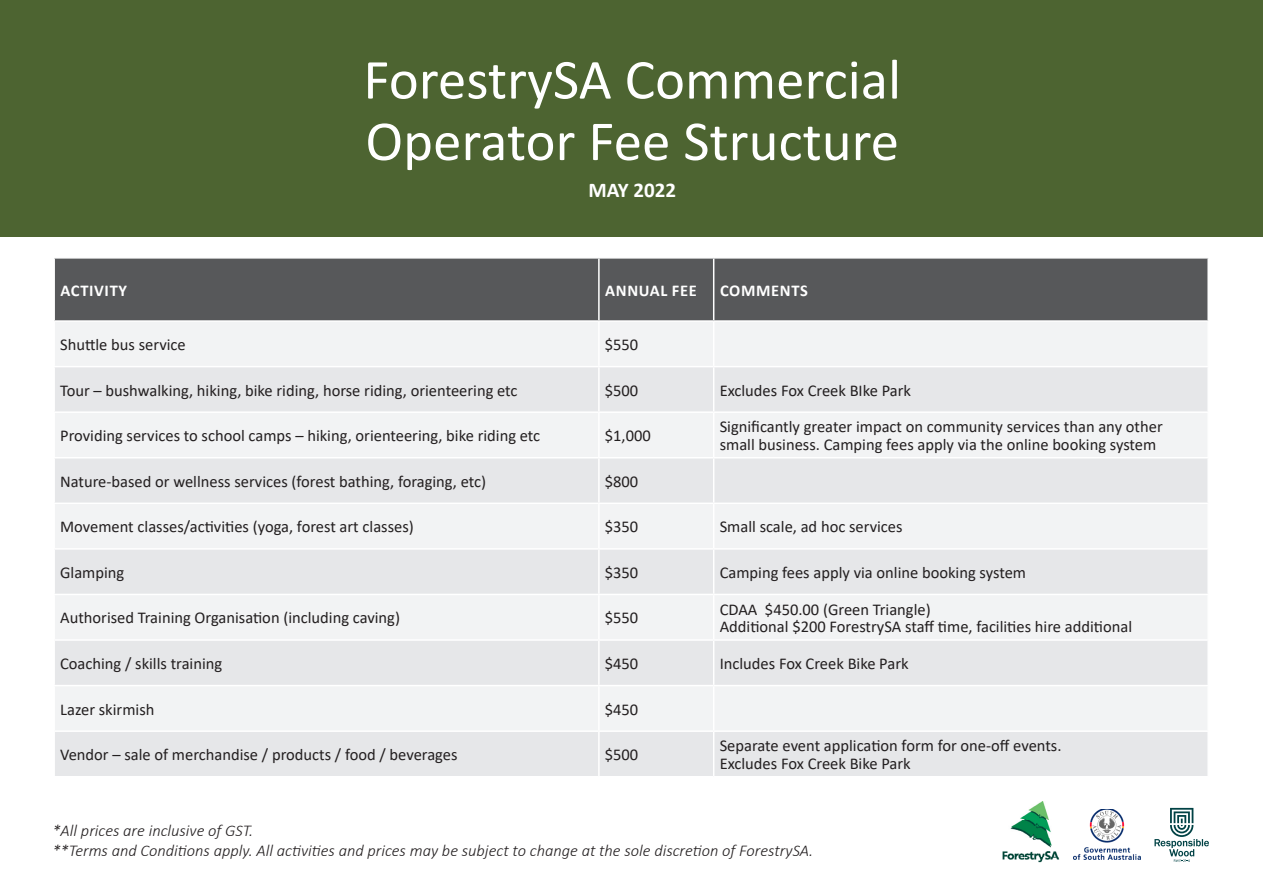
<style>
.page{position:relative;width:1263px;height:893px;background:#fff}
.page>*{position:absolute;margin:0;border:0;box-sizing:border-box;transform-origin:0 0}
.t1{font:57px/61.5px "Calibri";color:#fff}
.t2{font:700 21px "Calibri";color:#fff}
.List_Paragraph{font:16.5px/17.9px "Calibri";color:#231f20}
.t3{font:italic 300 16.5px/19.8px "Calibri";color:#231f20}
.t4{font:700 16.5px "Calibri";letter-spacing:.04em;color:#fff}
</style>
<div class="page">
<div style="left:0;top:0;width:1263px;height:236px;background:#4d6431"></div>
<img style="left:1002px;top:802px;width:58px;height:61px">
<img style="left:1073px;top:809px;width:67px;height:50px">
<svg style="left:1154px;top:808px;width:55px;height:54px"></svg>
<div style="left:55px;top:259px;width:1152px;height:61px;background:#57585a"></div>
<div style="left:55px;top:322px;width:1152px;height:44px;background:#f2f3f4"></div>
<svg style="left:55px;top:367px;width:1152px;height:409px;fill:#e6e7e9"></svg>
<hr style="left:598px;top:259px;width:2px;height:61px;background:#fff">
<hr style="left:713px;top:259px;width:1px;height:61px;background:#fff">
<hr style="left:598px;top:322px;width:2px;height:44px;background:#fff">
<hr style="left:713px;top:322px;width:1px;height:44px;background:#fff">
<hr style="left:598px;top:367px;width:2px;height:44px;background:#fff">
<hr style="left:713px;top:367px;width:1px;height:44px;background:#fff">
<hr style="left:53px;top:411px;width:546px;height:2px;background:#fff">
<hr style="left:599px;top:411px;width:115px;height:2px;background:#fff">
<hr style="left:598px;top:413px;width:2px;height:44px;background:#fff">
<hr style="left:714px;top:411px;width:495px;height:2px;background:#fff">
<hr style="left:713px;top:413px;width:1px;height:44px;background:#fff">
<hr style="left:53px;top:457px;width:546px;height:1px;background:#fff">
<hr style="left:599px;top:457px;width:115px;height:1px;background:#fff">
<hr style="left:598px;top:458px;width:2px;height:45px;background:#fff">
<hr style="left:714px;top:457px;width:495px;height:1px;background:#fff">
<hr style="left:713px;top:458px;width:1px;height:45px;background:#fff">
<hr style="left:53px;top:503px;width:546px;height:1px;background:#fff">
<hr style="left:599px;top:503px;width:115px;height:1px;background:#fff">
<hr style="left:598px;top:504px;width:2px;height:44px;background:#fff">
<hr style="left:714px;top:503px;width:495px;height:1px;background:#fff">
<hr style="left:713px;top:504px;width:1px;height:44px;background:#fff">
<hr style="left:53px;top:548px;width:546px;height:2px;background:#fff">
<hr style="left:599px;top:548px;width:115px;height:2px;background:#fff">
<hr style="left:598px;top:550px;width:2px;height:44px;background:#fff">
<hr style="left:714px;top:548px;width:495px;height:2px;background:#fff">
<hr style="left:713px;top:550px;width:1px;height:44px;background:#fff">
<hr style="left:53px;top:594px;width:546px;height:1px;background:#fff">
<hr style="left:599px;top:594px;width:115px;height:1px;background:#fff">
<hr style="left:598px;top:595px;width:2px;height:44px;background:#fff">
<hr style="left:714px;top:594px;width:495px;height:1px;background:#fff">
<hr style="left:713px;top:595px;width:1px;height:44px;background:#fff">
<hr style="left:53px;top:639px;width:546px;height:2px;background:#fff">
<hr style="left:599px;top:639px;width:115px;height:2px;background:#fff">
<hr style="left:598px;top:641px;width:2px;height:44px;background:#fff">
<hr style="left:714px;top:639px;width:495px;height:2px;background:#fff">
<hr style="left:713px;top:641px;width:1px;height:44px;background:#fff">
<hr style="left:53px;top:685px;width:546px;height:1px;background:#fff">
<hr style="left:599px;top:685px;width:115px;height:1px;background:#fff">
<hr style="left:598px;top:686px;width:2px;height:44px;background:#fff">
<hr style="left:714px;top:685px;width:495px;height:1px;background:#fff">
<hr style="left:713px;top:686px;width:1px;height:44px;background:#fff">
<hr style="left:53px;top:730px;width:546px;height:2px;background:#fff">
<hr style="left:599px;top:730px;width:115px;height:2px;background:#fff">
<hr style="left:598px;top:732px;width:2px;height:44px;background:#fff">
<hr style="left:714px;top:730px;width:495px;height:2px;background:#fff">
<hr style="left:713px;top:732px;width:1px;height:44px;background:#fff">
<p class="t1" style="left:363px;top:47px;width:539px">ForestrySA Commercial<br>Operator Fee Structure</p>
<p class="t2" style="left:588px;top:175px;width:89px">MAY 2022</p>
<p class="t4" style="left:60px;top:278px;width:68px">ACTIVITY</p>
<p class="t4" style="left:605px;top:278px;width:93px">ANNUAL FEE</p>
<p class="t4" style="left:720px;top:278px;width:89px">COMMENTS</p>
<p class="List_Paragraph" style="left:60px;top:335px;width:127px">Shuttle bus service</p>
<p class="List_Paragraph" style="left:605px;top:335px;width:35px">$550</p>
<p class="List_Paragraph" style="left:60px;top:381px;width:459px">Tour – bushwalking, hiking, bike riding, horse riding, orienteering etc</p>
<p class="List_Paragraph" style="left:605px;top:381px;width:35px">$500</p>
<p class="List_Paragraph" style="left:720px;top:381px;width:193px">Excludes Fox Creek BIke Park</p>
<p class="List_Paragraph" style="left:60px;top:426px;width:482px">Providing services to school camps – hiking, orienteering, bike riding etc</p>
<p class="List_Paragraph" style="left:605px;top:426px;width:47px">$1,000</p>
<p class="List_Paragraph" style="left:720px;top:417px;width:444px">Significantly greater impact on community services than any other small business. Camping fees apply via the online booking system</p>
<p class="List_Paragraph" style="left:60px;top:472px;width:427px">Nature-based or wellness services (forest bathing, foraging, etc)</p>
<p class="List_Paragraph" style="left:605px;top:472px;width:35px">$800</p>
<p class="List_Paragraph" style="left:60px;top:517px;width:355px">Movement classes/activities (yoga, forest art classes)</p>
<p class="List_Paragraph" style="left:605px;top:517px;width:35px">$350</p>
<p class="List_Paragraph" style="left:720px;top:517px;width:184px">Small scale, ad hoc services</p>
<p class="List_Paragraph" style="left:60px;top:563px;width:66px">Glamping</p>
<p class="List_Paragraph" style="left:605px;top:563px;width:35px">$350</p>
<p class="List_Paragraph" style="left:720px;top:563px;width:308px">Camping fees apply via online booking system</p>
<p class="List_Paragraph" style="left:60px;top:609px;width:341px">Authorised Training Organisation (including caving)</p>
<p class="List_Paragraph" style="left:605px;top:609px;width:35px">$550</p>
<p class="List_Paragraph" style="left:720px;top:600px;width:414px">CDAA $450.00 (Green Triangle)<br>Additional $200 ForestrySA staff time, facilities hire additional</p>
<p class="List_Paragraph" style="left:60px;top:654px;width:164px">Coaching / skills training</p>
<p class="List_Paragraph" style="left:605px;top:654px;width:35px">$450</p>
<p class="List_Paragraph" style="left:720px;top:654px;width:190px">Includes Fox Creek Bike Park</p>
<p class="List_Paragraph" style="left:60px;top:700px;width:96px">Lazer skirmish</p>
<p class="List_Paragraph" style="left:605px;top:700px;width:35px">$450</p>
<p class="List_Paragraph" style="left:60px;top:745px;width:399px">Vendor – sale of merchandise / products / food / beverages</p>
<p class="List_Paragraph" style="left:605px;top:745px;width:35px">$500</p>
<p class="List_Paragraph" style="left:720px;top:736px;width:343px">Separate event application form for one-off events.<br>Excludes Fox Creek Bike Park</p>
<p class="t3" style="left:52px;top:820px;width:762px">*All prices are inclusive of GST.<br>**Terms and Conditions apply. All activities and prices may be subject to change at the sole discretion of ForestrySA.</p>
</div>
